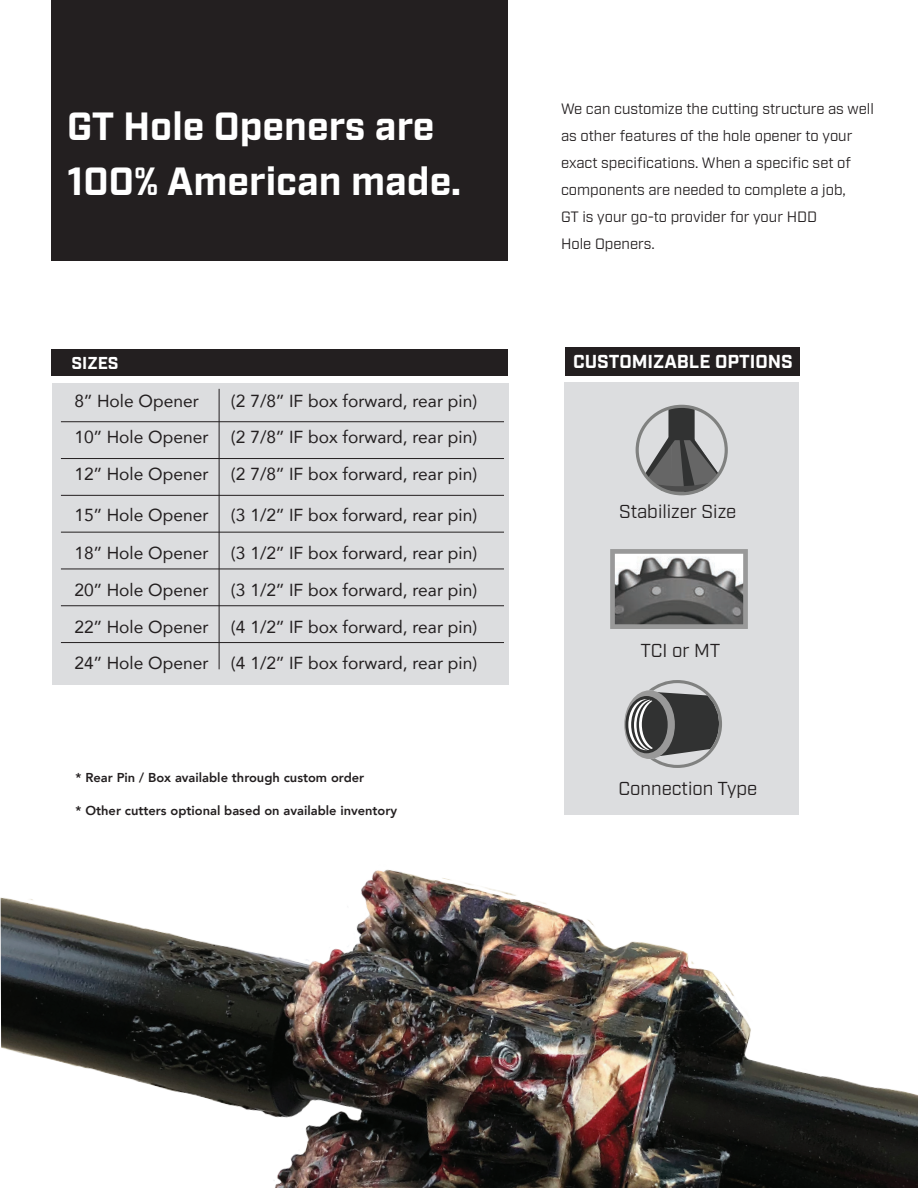
<style>
.page{position:relative;width:918px;height:1188px;background:#fff}
.page>*{position:absolute;margin:0;border:0;box-sizing:border-box;transform-origin:0 0}
.t1{font:700 39.3px/55.1px "Industry";color:#fff}
.t2{font:18.75px "Industry";color:#231f20}
.t3{font:700 18.75px "Industry";color:#fff}
.t4{font:17.4px "Avenir";color:#231f20}
.t5{font:700 17.25px "Industry";color:#fff}
.t6{font:15px/27px "Industry";color:#231f20}
.t7{font:800 12.9px "Avenir";color:#231f20}
</style>
<div class="page">
<div style="left:52px;top:383px;width:457px;height:302px;background:#dcdddf"></div>
<hr style="left:219px;top:389px;width:1px;height:280px;background:#231f20">
<hr style="left:61px;top:421px;width:443px;height:1px;background:#231f20">
<hr style="left:61px;top:458px;width:443px;height:1px;background:#231f20">
<hr style="left:61px;top:495px;width:443px;height:1px;background:#231f20">
<hr style="left:61px;top:532px;width:443px;height:1px;background:#231f20">
<hr style="left:61px;top:569px;width:443px;height:1px;background:#231f20">
<hr style="left:61px;top:605px;width:443px;height:1px;background:#231f20">
<hr style="left:61px;top:642px;width:443px;height:1px;background:#231f20">
<div style="left:564px;top:382px;width:234px;height:433px;background:#dcdddf"></div>
<svg style="left:629px;top:680px;width:89px;height:25px"></svg>
<div style="left:565px;top:347px;width:235px;height:29px;background:#231f20"></div>
<div style="left:52px;top:349px;width:456px;height:27px;background:#231f20"></div>
<div style="left:52px;top:0;width:456px;height:260px;background:#231f20"></div>
<svg style="left:644px;top:406px;width:75px;height:87px"></svg>
<div style="left:636px;top:405px;width:92px;height:90px;border:3px solid #808180;border-radius:50%"></div>
<svg style="left:610px;top:549px;width:138px;height:80px"></svg>
<img style="left:0;top:705px;width:918px;height:483px">
<h1 class="t1" style="left:67px;top:101px;width:395px">GT Hole Openers are<br>100% American made.</h1>
<p class="t6" style="left:561px;top:95px;width:314px">We can customize the cutting structure as well as other features of the hole opener to your exact specifications. When a specific set of components are needed to complete a job,<br>GT is your go-to provider for your HDD<br>Hole Openers.</p>
<p class="t5" style="left:71px;top:353px;width:49px">SIZES</p>
<p class="t3" style="left:573px;top:351px;width:221px">CUSTOMIZABLE OPTIONS</p>
<p class="t4" style="left:74px;top:387px;width:126px">8’’ Hole Opener</p>
<p class="t4" style="left:231px;top:387px;width:248px">(2 7/8’’ IF box forward, rear pin)</p>
<p class="t4" style="left:74px;top:423px;width:136px">10’’ Hole Opener</p>
<p class="t4" style="left:231px;top:423px;width:248px">(2 7/8’’ IF box forward, rear pin)</p>
<p class="t4" style="left:74px;top:460px;width:136px">12’’ Hole Opener</p>
<p class="t4" style="left:231px;top:460px;width:248px">(2 7/8’’ IF box forward, rear pin)</p>
<p class="t4" style="left:74px;top:500px;width:136px">15’’ Hole Opener</p>
<p class="t4" style="left:231px;top:500px;width:248px">(3 1/2’’ IF box forward, rear pin)</p>
<p class="t4" style="left:74px;top:539px;width:136px">18’’ Hole Opener</p>
<p class="t4" style="left:231px;top:539px;width:248px">(3 1/2’’ IF box forward, rear pin)</p>
<p class="t4" style="left:74px;top:576px;width:136px">20’’ Hole Opener</p>
<p class="t4" style="left:231px;top:576px;width:248px">(3 1/2’’ IF box forward, rear pin)</p>
<p class="t4" style="left:74px;top:613px;width:136px">22’’ Hole Opener</p>
<p class="t4" style="left:231px;top:613px;width:248px">(4 1/2’’ IF box forward, rear pin)</p>
<p class="t4" style="left:74px;top:649px;width:136px">24’’ Hole Opener</p>
<p class="t4" style="left:231px;top:649px;width:248px">(4 1/2’’ IF box forward, rear pin)</p>
<p class="t7" style="left:76px;top:767px;width:290px">* Rear Pin / Box available through custom order</p>
<p class="t7" style="left:76px;top:800px;width:323px">* Other cutters optional based on available inventory</p>
<p class="t2" style="left:619px;top:501px;width:119px">Stabilizer Size</p>
<p class="t2" style="left:640px;top:639px;width:82px">TCI or MT</p>
<p class="t2" style="left:618px;top:777px;width:141px">Connection Type</p>
</div>
